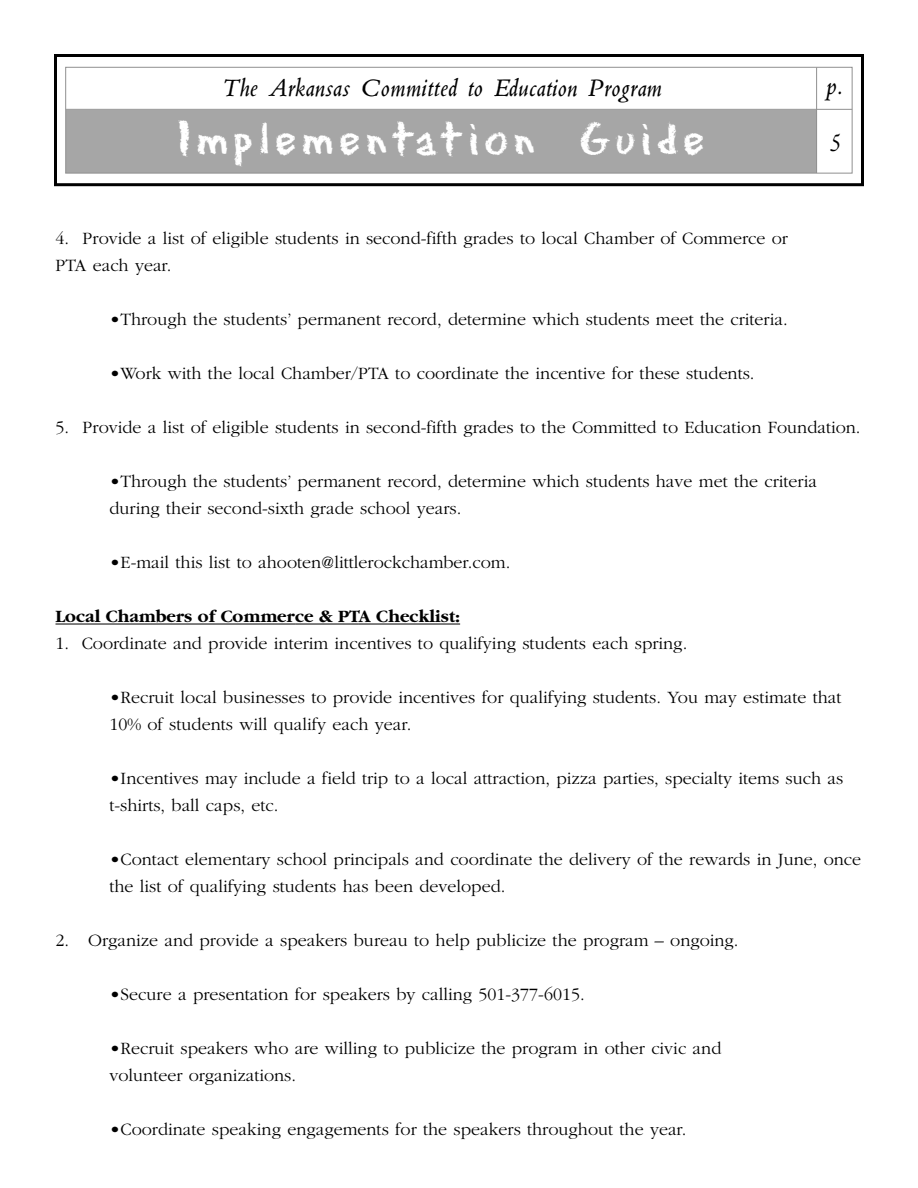
<style>
.page{position:relative;width:918px;height:1188px;background:#fff}
.page>*{position:absolute;margin:0;border:0;box-sizing:border-box;transform-origin:0 0}
.t1{font:42.6px "Eraser Dust";letter-spacing:.13em;color:#fff}
.t2{font:italic 27px "Blado";color:#000}
.t3{font:300 18px/27px "Garamond";color:#000}
.t4{font:700 18px "Garamond";color:#000}
</style>
<div class="page">
<div style="left:54px;top:54px;width:810px;height:132px;border:3px solid #000"></div>
<div style="left:66px;top:110px;width:750px;height:63px;background:#a6a6a6"></div>
<div style="left:65px;top:67px;width:788px;height:107px;border:1px solid #909090"></div>
<hr style="left:816px;top:67px;width:1px;height:106px;background:#909090">
<hr style="left:66px;top:109px;width:786px;height:1px;background:#909090">
<hr style="left:56px;top:624px;width:239px;height:1px;background:#000">
<hr style="left:295px;top:624px;width:64px;height:1px;background:#000">
<hr style="left:359px;top:624px;width:101px;height:1px;background:#000">
<h2 class="t2" style="left:221px;top:77px;width:443px">The Arkansas Committed to Education Program</h2>
<h1 class="t1" style="left:177px;top:116px;width:529px">Implementation Guide</h1>
<p class="t3" style="left:55px;top:226px;width:734px">4. Provide a list of eligible students in second-fifth grades to local Chamber of Commerce or<br>PTA each year.</p>
<p class="t3" style="left:109px;top:307px;width:680px">•Through the students’ permanent record, determine which students meet the criteria.</p>
<p class="t3" style="left:109px;top:361px;width:647px">•Work with the local Chamber/PTA to coordinate the incentive for these students.</p>
<h2 class="t2" style="left:827px;top:75px;width:18px">p.</h2>
<h2 class="t2" style="left:829px;top:132px;width:12px">5</h2>
<p class="t3" style="left:55px;top:415px;width:807px">5. Provide a list of eligible students in second-fifth grades to the Committed to Education Foundation.</p>
<p class="t3" style="left:109px;top:469px;width:709px">•Through the students’ permanent record, determine which students have met the criteria during their second-sixth grade school years.</p>
<p class="t3" style="left:109px;top:550px;width:402px">•E-mail this list to ahooten@littlerockchamber.com.</p>
<p class="t4" style="left:55px;top:609px;width:406px">Local Chambers of Commerce &amp; PTA Checklist:</p>
<p class="t3" style="left:55px;top:631px;width:633px">1. Coordinate and provide interim incentives to qualifying students each spring.</p>
<p class="t3" style="left:109px;top:685px;width:734px">•Recruit local businesses to provide incentives for qualifying students. You may estimate that<br>10% of students will qualify each year.</p>
<p class="t3" style="left:109px;top:766px;width:735px">•Incentives may include a field trip to a local attraction, pizza parties, specialty items such as t-shirts, ball caps, etc.</p>
<p class="t3" style="left:109px;top:847px;width:753px">•Contact elementary school principals and coordinate the delivery of the rewards in June, once the list of qualifying students has been developed.</p>
<p class="t3" style="left:55px;top:928px;width:685px">2. Organize and provide a speakers bureau to help publicize the program – ongoing.</p>
<p class="t3" style="left:109px;top:982px;width:477px">•Secure a presentation for speakers by calling 501-377-6015.</p>
<p class="t3" style="left:109px;top:1036px;width:613px">•Recruit speakers who are willing to publicize the program in other civic and volunteer organizations.</p>
<p class="t3" style="left:109px;top:1117px;width:579px">•Coordinate speaking engagements for the speakers throughout the year.</p>
</div>
